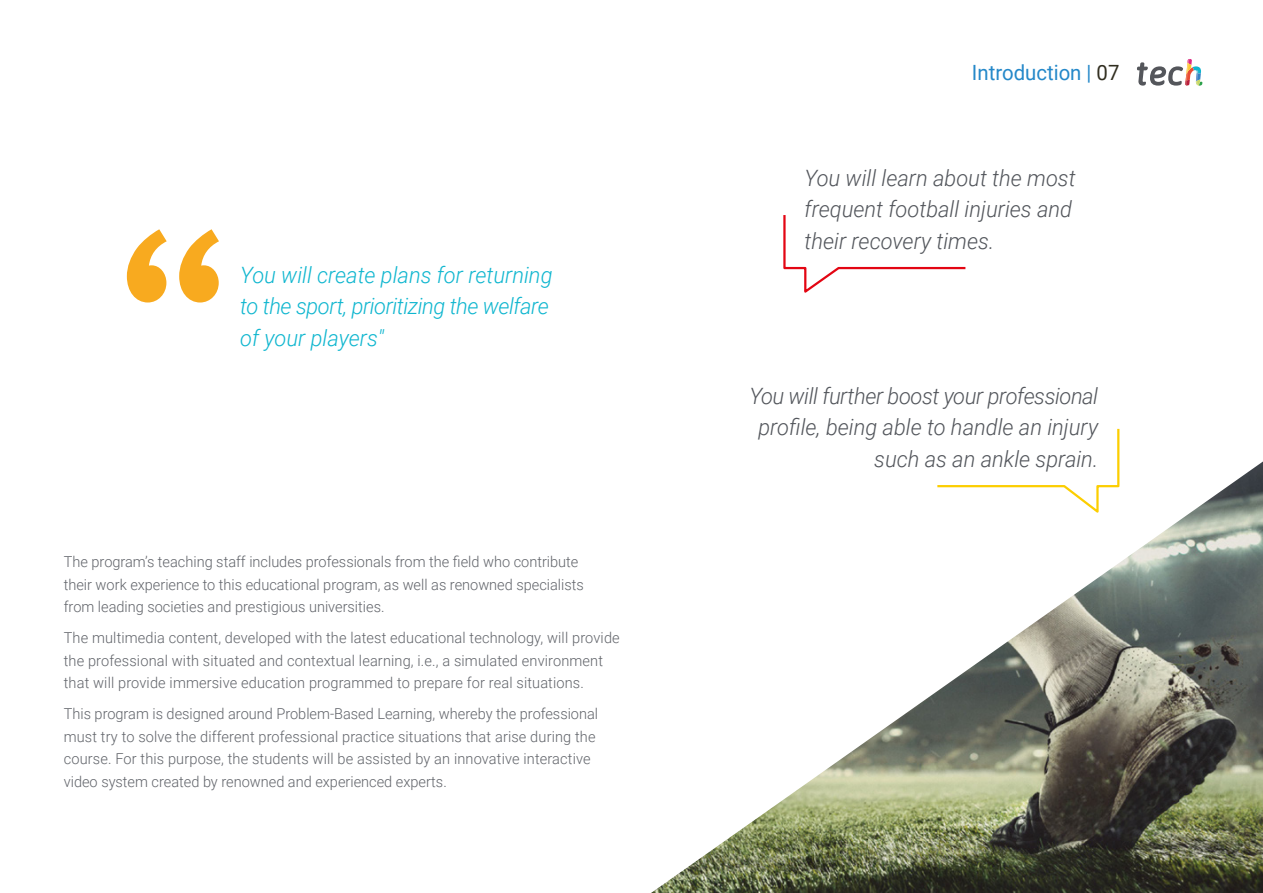
<style>
.page{position:relative;width:1263px;height:893px;background:#fff}
.page>*{position:absolute;margin:0;border:0;box-sizing:border-box;transform-origin:0 0}
.t1{font:italic 300 22.5px/31.5px "Roboto";color:#52555b;text-align:right}
.t2{font:italic 300 22.5px/31.5px "Roboto";letter-spacing:-.005em;color:#0fb6cf}
.t3{font:21px "Roboto";color:#2488c9}
.t4{font:300 15px/22.5px "Roboto";letter-spacing:.005em;color:#61646a}
.s1{color:#312e20}
</style>
<div class="page">
<svg style="left:127px;top:229px;width:92px;height:73px"></svg>
<svg style="left:1137px;top:59px;width:65px;height:27px"></svg>
<svg style="left:1117px;top:428px;width:3px;height:33px"></svg>
<svg style="left:783px;top:215px;width:183px;height:78px"></svg>
<img style="left:651px;top:461px;width:612px;height:432px">
<h1 class="t2" style="left:240px;top:258px;width:314px">You will create plans for returning to the sport, prioritizing the welfare of your players"</h1>
<p class="t4" style="left:64px;top:550px;width:522px">The program’s teaching staff includes professionals from the field who contribute their work experience to this educational program, as well as renowned specialists from leading societies and prestigious universities.</p>
<p class="t4" style="left:64px;top:626px;width:557px">The multimedia content, developed with the latest educational technology, will provide the professional with situated and contextual learning, i.e., a simulated environment that will provide immersive education programmed to prepare for real situations.</p>
<p class="t4" style="left:64px;top:702px;width:536px">This program is designed around Problem-Based Learning, whereby the professional must try to solve the different professional practice situations that arise during the course. For this purpose, the students will be assisted by an innovative interactive video system created by renowned and experienced experts.</p>
<h2 class="t3" style="left:972px;top:57px;width:149px">Introduction | <span class="s1">07</span></h2>
<h1 class="t1" style="left:805px;top:161px;width:273px;text-align:left">You will learn about the most frequent football injuries and their recovery times.</h1>
<h1 class="t1" style="left:749px;top:379px;width:350px">You will further boost your professional profile, being able to handle an injury such as an ankle sprain.</h1>
</div>
